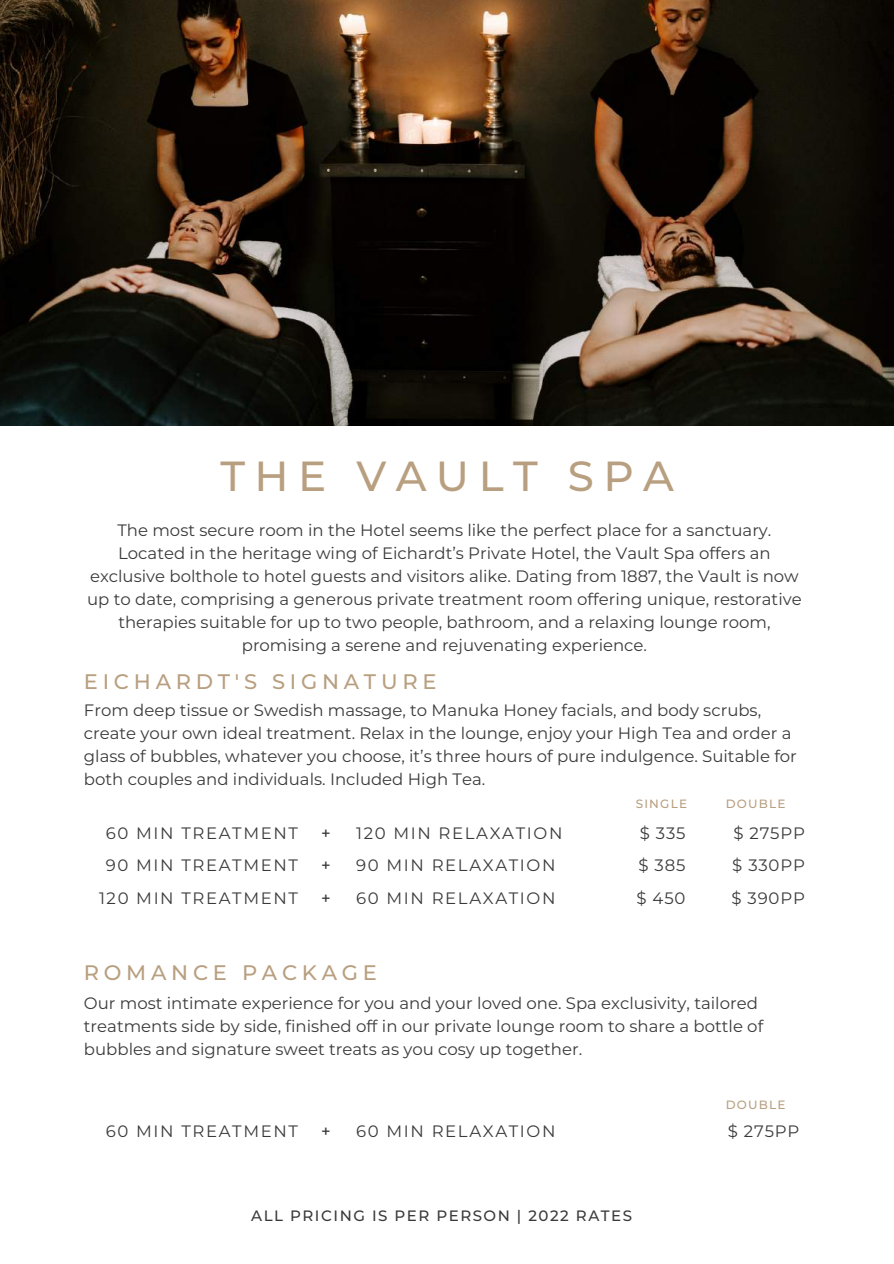
<style>
.page{position:relative;width:894px;height:1264px;background:#fff}
.page>*{position:absolute;margin:0;border:0;box-sizing:border-box;transform-origin:0 0}
.t1{font:500 42px "Montserrat";letter-spacing:.225em;color:#b89f80}
.t2{font:500 21px "Montserrat";letter-spacing:.225em;color:#b89f80}
.t3{font:16.5px/23.1px "Montserrat";color:#3a3a3a}
.t4{font:16.5px/32.7px "Montserrat";letter-spacing:.1em;color:#3a3a3a;text-align:center}
.t5{font:500 16.5px/32.7px "Montserrat";color:#3a3a3a;text-align:justify}
.t6{font:500 15px "Montserrat";letter-spacing:.1em;color:#3a3a3a}
.t7{font:500 12px "Montserrat";letter-spacing:.1em;color:#b89f80}
</style>
<div class="page">
<img style="left:0;top:0;width:893px;height:426px">
<h1 class="t1" style="left:220px;top:450px;width:455px">THE VAULT SPA</h1>
<p class="t3" style="left:87px;top:518px;width:715px;text-align:center">The most secure room in the Hotel seems like the perfect place for a sanctuary.<br>Located in the heritage wing of Eichardt’s Private Hotel, the Vault Spa offers an exclusive bolthole to hotel guests and visitors alike. Dating from 1887, the Vault is now up to date, comprising a generous private treatment room offering unique, restorative therapies suitable for up to two people, bathroom, and a relaxing lounge room, promising a serene and rejuvenating experience.</p>
<p class="t2" style="left:84px;top:668px;width:354px">EICHARDT'S SIGNATURE</p>
<p class="t3" style="left:84px;top:698px;width:714px">From deep tissue or Swedish massage, to Manuka Honey facials, and body scrubs, create your own ideal treatment. Relax in the lounge, enjoy your High Tea and order a glass of bubbles, whatever you choose, it’s three hours of pure indulgence. Suitable for both couples and individuals. Included High Tea.</p>
<p class="t7" style="left:635px;top:796px;width:53px">SINGLE</p>
<p class="t7" style="left:725px;top:796px;width:61px">DOUBLE</p>
<p class="t5" style="left:321px;top:816px;width:11px">+ + +</p>
<p class="t3" style="left:636px;top:816px;width:50px;line-height:32.7px;text-align:justify">$ 335 $ 385 $ 450</p>
<p class="t3" style="left:731px;top:816px;width:75px;line-height:32.7px;text-align:justify">$ 275PP $ 330PP $ 390PP</p>
<p class="t4" style="left:99px;top:816px;width:200px">60 MIN TREATMENT<br>90 MIN TREATMENT<br>120 MIN TREATMENT</p>
<p class="t4" style="left:356px;top:816px;width:208px;text-align:left">120 MIN RELAXATION<br>90 MIN RELAXATION<br>60 MIN RELAXATION</p>
<p class="t2" style="left:84px;top:959px;width:294px">ROMANCE PACKAGE</p>
<p class="t3" style="left:84px;top:991px;width:680px">Our most intimate experience for you and your loved one. Spa exclusivity, tailored treatments side by side, finished off in our private lounge room to share a bottle of bubbles and signature sweet treats as you cosy up together.</p>
<p class="t7" style="left:725px;top:1097px;width:61px">DOUBLE</p>
<p class="t4" style="left:106px;top:1114px;width:194px">60 MIN TREATMENT</p>
<p class="t5" style="left:321px;top:1114px;width:11px">+</p>
<p class="t4" style="left:356px;top:1114px;width:201px">60 MIN RELAXATION</p>
<p class="t3" style="left:727px;top:1119px;width:73px">$ 275PP</p>
<p class="t6" style="left:251px;top:1206px;width:382px">ALL PRICING IS PER PERSON | 2022 RATES</p>
</div>
